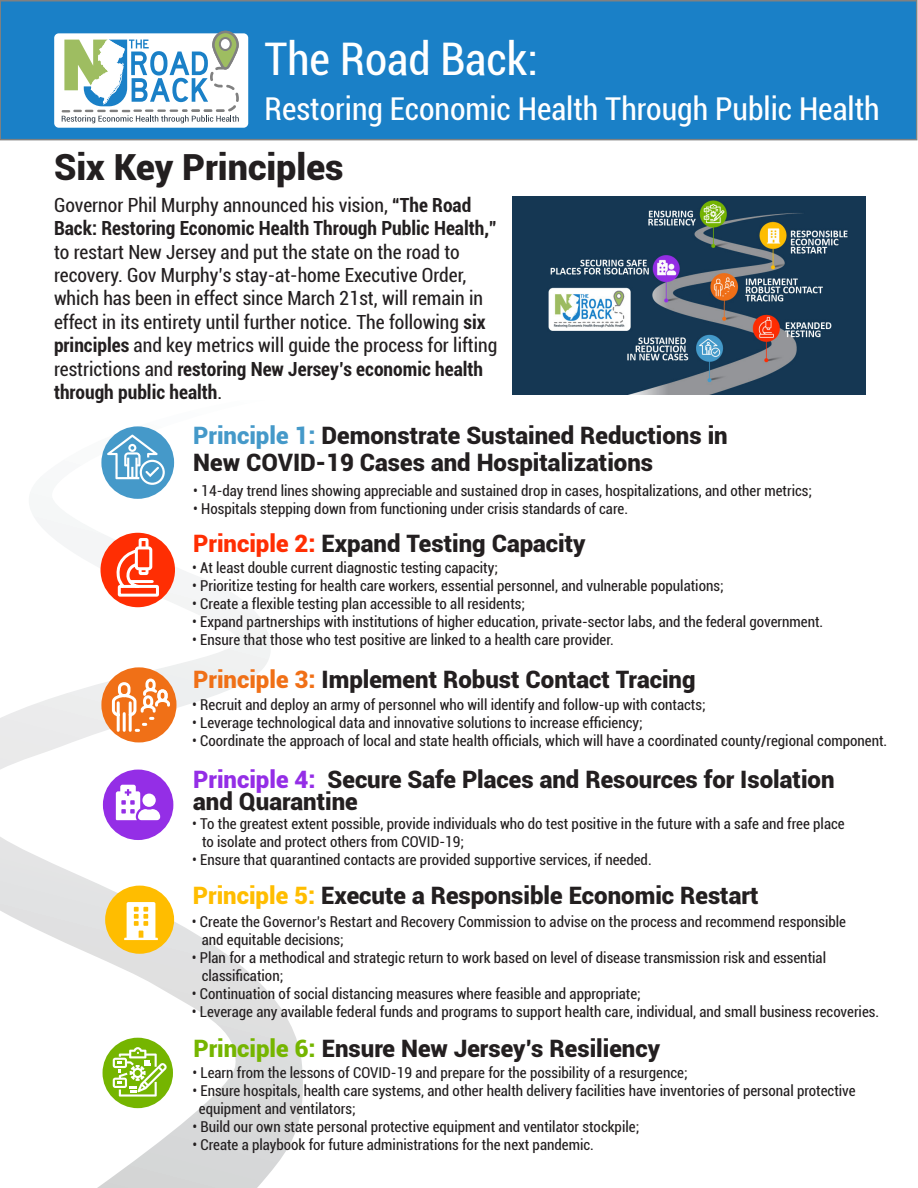
<style>
.page{position:relative;width:918px;height:1188px;background:#fff}
.page>*{position:absolute;margin:0;border:0;box-sizing:border-box;transform-origin:0 0}
.t1{font:condensed 45px "Roboto";color:#fff}
.t2{font:900 36px "Roboto";color:#231f20}
.t3{font:condensed 31.5px "Roboto";color:#fff}
.t4{font:900 24px "Roboto";color:#231f20}
.t5{font:condensed 19.5px/23.4px "Roboto";color:#231f20}
.t6{font:condensed 15px "Roboto";color:#231f20}
.s1{font-weight:700}
.s2{color:#4599c9}
.s3{color:#ff2e03}
.s4{color:#f07017}
.s5{color:#942ee6}
.s6{color:#ffbd00}
.s7{color:#75b500}
</style>
<div class="page">
<div style="left:0;top:1px;width:917px;height:139px;background:#1a80c7"></div>
<div style="left:0;top:0;width:917px;height:140px;border:2px solid #808080"></div>
<div style="left:54px;top:33px;width:194px;height:95px;background:#fff;border-radius:5px"></div>
<svg style="left:62px;top:31px;width:177px;height:92px"></svg>
<img style="left:513px;top:196px;width:352px;height:199px">
<svg style="left:0;top:427px;width:303px;height:761px"></svg>
<div style="left:101px;top:426px;width:73px;height:73px;background:#4599c9;border-radius:50%"></div>
<svg style="left:107px;top:435px;width:58px;height:50px"></svg>
<div style="left:101px;top:533px;width:74px;height:74px;background:#ff2e03;border-radius:50%"></div>
<svg style="left:114px;top:537px;width:46px;height:60px"></svg>
<div style="left:103px;top:669px;width:72px;height:72px;background:#f07017;border-radius:50%"></div>
<div style="left:101px;top:667px;width:76px;height:75px;border:3px solid #f07017;border-radius:50%"></div>
<svg style="left:110px;top:677px;width:62px;height:56px"></svg>
<div style="left:103px;top:770px;width:70px;height:70px;background:#942ee6;border-radius:50%"></div>
<svg style="left:116px;top:785px;width:44px;height:35px"></svg>
<div style="left:105px;top:886px;width:69px;height:68px;background:#ffbd00;border-radius:50%"></div>
<svg style="left:124px;top:902px;width:34px;height:38px"></svg>
<div style="left:103px;top:1038px;width:70px;height:70px;background:#75b500;border-radius:50%"></div>
<svg style="left:113px;top:1047px;width:54px;height:50px"></svg>
<p class="t1" style="left:264px;top:27px;width:275px">The Road Back:</p>
<p class="t3" style="left:264px;top:86px;width:617px">Restoring Economic Health Through Public Health</p>
<p class="t2" style="left:54px;top:142px;width:291px">Six Key Principles</p>
<p class="t5" style="left:54px;top:193px;width:444px">Governor Phil Murphy announced his vision, <span class="s1">“The Road<br>Back: Restoring Economic Health Through Public Health,” </span>to restart New Jersey and put the state on the road to</p>
<p class="t5" style="left:54px;top:263px;width:445px">recovery. Gov Murphy’s stay-at-home Executive Order, which has been in effect since March 21st, will remain in effect in its entirety until further notice. The following <span class="s1">six principles</span> and key metrics will guide the process for lifting restrictions and <span class="s1">restoring New Jersey’s economic health through public health</span>.</p>
<p class="t4" style="left:193px;top:419px;width:536px"><span class="s2">Principle 1:</span> Demonstrate Sustained Reductions in</p>
<p class="t4" style="left:193px;top:446px;width:461px">New COVID-19 Cases and Hospitalizations</p>
<p class="t6" style="left:193px;top:480px;width:620px">• 14-day trend lines showing appreciable and sustained drop in cases, hospitalizations, and other metrics;</p>
<p class="t6" style="left:193px;top:498px;width:436px">• Hospitals stepping down from functioning under crisis standards of care.</p>
<p class="t4" style="left:193px;top:526px;width:394px"><span class="s3">Principle 2:</span> Expand Testing Capacity</p>
<p class="t6" style="left:192px;top:558px;width:307px">• At least double current diagnostic testing capacity;</p>
<p class="t6" style="left:192px;top:576px;width:533px">• Prioritize testing for health care workers, essential personnel, and vulnerable populations;</p>
<p class="t6" style="left:192px;top:594px;width:334px">• Create a flexible testing plan accessible to all residents;</p>
<p class="t6" style="left:192px;top:612px;width:633px">• Expand partnerships with institutions of higher education, private-sector labs, and the federal government.</p>
<p class="t6" style="left:192px;top:630px;width:423px">• Ensure that those who test positive are linked to a health care provider.</p>
<p class="t4" style="left:193px;top:663px;width:504px"><span class="s4">Principle 3:</span> Implement Robust Contact Tracing</p>
<p class="t6" style="left:192px;top:694px;width:515px">• Recruit and deploy an army of personnel who will identify and follow-up with contacts;</p>
<p class="t6" style="left:192px;top:712px;width:452px">• Leverage technological data and innovative solutions to increase efficiency;</p>
<p class="t6" style="left:192px;top:730px;width:697px">• Coordinate the approach of local and state health officials, which will have a coordinated county/regional component.</p>
<p class="t4" style="left:193px;top:762px;width:643px"><span class="s5">Principle 4:</span> Secure Safe Places and Resources for Isolation</p>
<p class="t4" style="left:193px;top:785px;width:166px">and Quarantine</p>
<p class="t6" style="left:192px;top:813px;width:654px">• To the greatest extent possible, provide individuals who do test positive in the future with a safe and free place</p>
<p class="t6" style="left:202px;top:831px;width:264px">to isolate and protect others from COVID-19;</p>
<p class="t6" style="left:192px;top:849px;width:461px">• Ensure that quarantined contacts are provided supportive services, if needed.</p>
<p class="t4" style="left:193px;top:878px;width:567px"><span class="s6">Principle 5:</span> Execute a Responsible Economic Restart</p>
<p class="t6" style="left:192px;top:911px;width:656px">• Create the Governor’s Restart and Recovery Commission to advise on the process and recommend responsible</p>
<p class="t6" style="left:202px;top:929px;width:143px">and equitable decisions;</p>
<p class="t6" style="left:192px;top:947px;width:636px">• Plan for a methodical and strategic return to work based on level of disease transmission risk and essential</p>
<p class="t6" style="left:202px;top:965px;width:83px">classification;</p>
<p class="t6" style="left:192px;top:983px;width:450px">• Continuation of social distancing measures where feasible and appropriate;</p>
<p class="t6" style="left:192px;top:1001px;width:689px">• Leverage any available federal funds and programs to support health care, individual, and small business recoveries.</p>
<p class="t4" style="left:193px;top:1031px;width:468px"><span class="s7">Principle 6:</span> Ensure New Jersey’s Resiliency</p>
<p class="t6" style="left:192px;top:1063px;width:497px">• Learn from the lessons of COVID-19 and prepare for the possibility of a resurgence;</p>
<p class="t6" style="left:192px;top:1081px;width:665px">• Ensure hospitals, health care systems, and other health delivery facilities have inventories of personal protective</p>
<p class="t6" style="left:199px;top:1099px;width:158px">equipment and ventilators;</p>
<p class="t6" style="left:192px;top:1117px;width:448px">• Build our own state personal protective equipment and ventilator stockpile;</p>
<p class="t6" style="left:192px;top:1135px;width:403px">• Create a playbook for future administrations for the next pandemic.</p>
</div>
